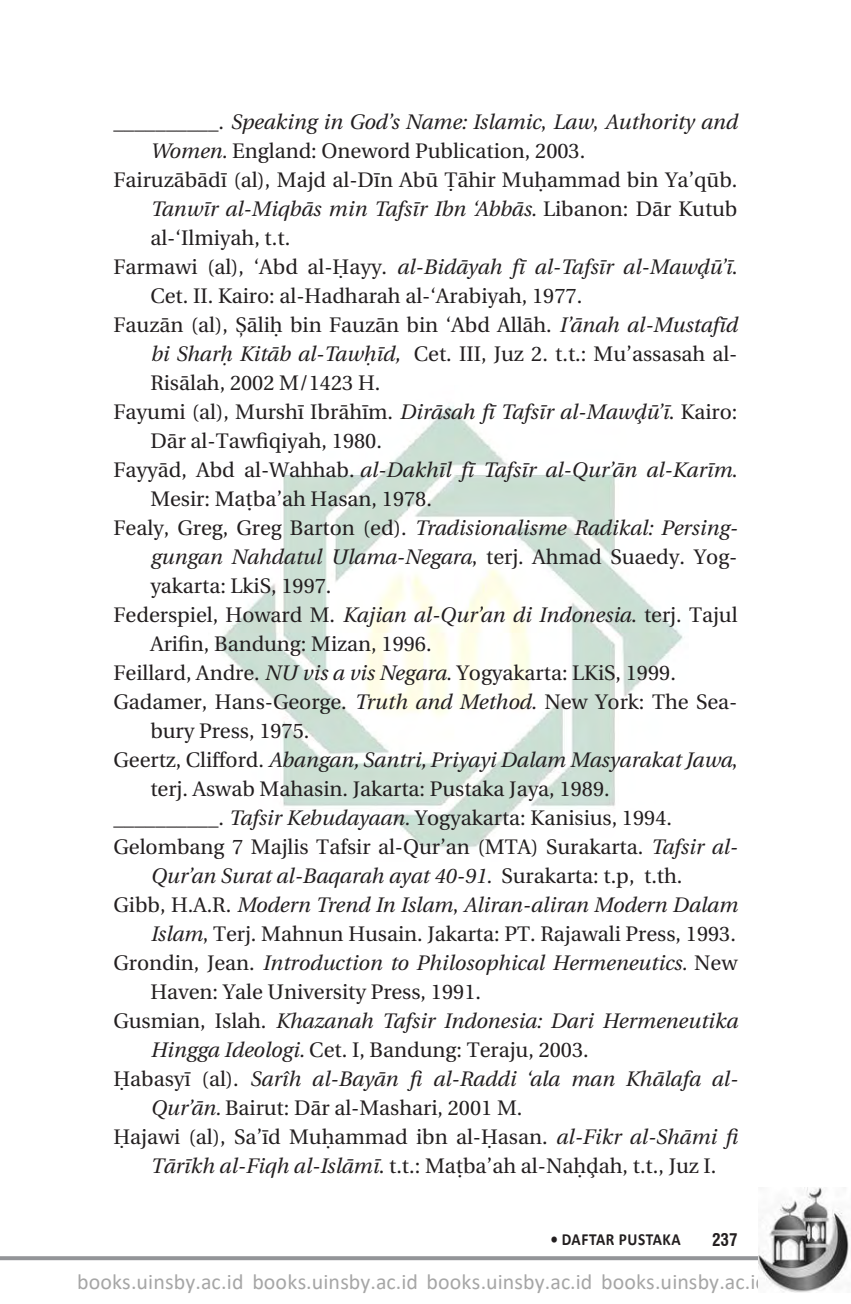
<style>
.page{position:relative;width:851px;height:1304px;background:#fff}
.page>*{position:absolute;margin:0;border:0;box-sizing:border-box;transform-origin:0 0}
.t1{font:22px "Calibri";letter-spacing:.005em;color:#a6a6a6}
.tab_1{font:21px/29px "Linguistics Pro";color:#231f20}
.tab_1-2{font:italic 21px/29px "Linguistics Pro";color:#231f20}
.t2{font:700 17px "Calibri";letter-spacing:.04em;color:#231f20;scale:.9 1}
.t3{font:700 condensed 17px "Swiss 721 BT";color:#231f20}
.s1{font-style:normal}
.s2{font-style:italic}
</style>
<div class="page">
<img style="left:216px;top:405px;width:467px;height:443px">
<img style="left:758px;top:1188px;width:91px;height:105px">
<svg style="left:0;top:1256px;width:758px;height:4px;background:#989a9d"></svg>
<p class="tab_1-2" style="left:150px;top:106px;width:588px;text-indent:-37px"><span class="s1">__________.</span> Speaking in God’s Name: Islamic<span class="s1">,</span> Law<span class="s1">,</span> Authority and<br>Women. <span class="s1">England: Oneword Publication, 2003.</span></p>
<p class="tab_1" style="left:150px;top:166px;width:588px;text-align:justify;text-indent:-37px">Fairuzābādī (al), Majd al-Dīn Abū Ṭāhir Muḥammad bin Ya’qūb.<br><span class="s2">Tanwīr al-Miqbās min Tafsīr Ibn ‘Abbās.</span> Libanon: Dār Kutub al-‘Ilmiyah, t.t.</p>
<p class="tab_1" style="left:150px;top:253px;width:588px;text-indent:-37px">Farmawi (al), ‘Abd al-Ḥayy. <span class="s2">al-Bidāyah fī al-Tafsīr al-Mawḑū’ī</span>.<br>Cet. II. Kairo: al-Hadharah al-‘Arabiyah, 1977.</p>
<p class="tab_1" style="left:150px;top:311px;width:588px;text-align:justify;text-indent:-37px">Fauzān (al), Șāliḥ bin Fauzān bin ‘Abd Allāh. <span class="s2">I’ānah al-Mustafīd bi Sharḥ Kitāb al-Tawḥīd,</span> Cet. III, Juz 2. t.t.: Mu’assasah al-Risālah, 2002 M/1423 H.</p>
<p class="tab_1" style="left:150px;top:398px;width:588px;text-indent:-37px">Fayumi (al), Murshī Ibrāhīm. <span class="s2">Dirāsah fī Tafsīr al-Mawḑū’ī</span>. Kairo:<br>Dār al-Tawfiqiyah, 1980.</p>
<p class="tab_1" style="left:150px;top:456px;width:588px;text-indent:-37px">Fayyād, Abd al-Wahhab. <span class="s2">al-Dakhīl fī Tafsīr al-Qur’ān al-Karīm</span>.<br>Mesir: Maṭba’ah Hasan, 1978.</p>
<p class="tab_1" style="left:150px;top:514px;width:585px;text-align:justify;text-indent:-37px">Fealy, Greg, Greg Barton (ed). <span class="s2">Tradisionalisme Radikal: Persing&shy;gungan Nahdatul Ulama-Negara</span>, terj. Ahmad Suaedy. Yog&shy;yakarta: LkiS, 1997.</p>
<p class="tab_1" style="left:150px;top:601px;width:588px;text-indent:-37px">Federspiel, Howard M. <span class="s2">Kajian al-Qur’an di Indonesia</span>. terj. Tajul<br>Arifin, Bandung: Mizan, 1996.</p>
<p class="tab_1" style="left:113px;top:659px;width:564px">Feillard, Andre. <span class="s2">NU vis a vis Negara.</span> Yogyakarta: LKiS, 1999.</p>
<p class="tab_1" style="left:150px;top:688px;width:585px;text-indent:-37px">Gadamer, Hans-George. <span class="s2">Truth and Method.</span> New York: The Sea&shy;bury Press, 1975.</p>
<p class="tab_1" style="left:150px;top:746px;width:588px;text-indent:-37px">Geertz, Clifford. <span class="s2">Abangan, Santri, Priyayi Dalam Masyarakat Jawa</span>, terj. Aswab Mahasin. Jakarta: Pustaka Jaya, 1989.</p>
<p class="tab_1" style="left:113px;top:804px;width:560px">__________. <span class="s2">Tafsir Kebudayaan.</span> Yogyakarta: Kanisius, 1994.</p>
<p class="tab_1" style="left:150px;top:833px;width:588px;text-indent:-37px">Gelombang 7 Majlis Tafsir al-Qur’an (MTA) Surakarta. <span class="s2">Tafsir al-<br>Qur’an Surat al-Baqarah ayat 40-91.</span> Surakarta: t.p, t.th.</p>
<p class="tab_1" style="left:113px;top:891px;width:625px;text-align:right">Gibb, H.A.R. <span class="s2">Modern Trend In Islam</span>, <span class="s2">Aliran-aliran Modern Dalam<br>Islam</span>, Terj. Mahnun Husain. Jakarta: PT. Rajawali Press, 1993.</p>
<p class="tab_1" style="left:150px;top:949px;width:588px;text-indent:-37px">Grondin, Jean. <span class="s2">Introduction to Philosophical Hermeneutics.</span> New<br>Haven: Yale University Press, 1991.</p>
<p class="tab_1-2" style="left:150px;top:1005px;width:588px;text-indent:-37px"><span class="s1">Gusmian, Islah.</span> Khazanah Tafsir Indonesia: Dari Hermeneutika<br>Hingga Ideologi. <span class="s1">Cet. I, Bandung: Teraju, 2003.</span></p>
<p class="tab_1-2" style="left:150px;top:1063px;width:588px;text-indent:-37px"><span class="s1">Ḥabasyī (al).</span> Sarîh al-Bayān fi al-Raddi ‘ala man Khālafa al-<br>Qur’ān. <span class="s1">Bairut: Dār al-Mashari, 2001 M.</span></p>
<p class="tab_1" style="left:150px;top:1123px;width:590px;text-indent:-37px">Ḥajawi (al), Sa’īd Muḥammad ibn al-Ḥasan. <span class="s2">al-Fikr al-Shāmi fi<br>Tārīkh al-Fiqh al-Islāmī</span>. t.t.: Maṭba’ah al-Naḥḑah, t.t., Juz I.</p>
<p class="t2" style="left:550px;top:1229px;width:146px">• DAFTAR PUSTAKA</p>
<p class="t3" style="left:712px;top:1230px;width:27px">237</p>
<p class="t1" style="left:77px;top:1273px;width:691px">books.uinsby.ac.id books.uinsby.ac.id books.uinsby.ac.id books.uinsby.ac.id</p>
</div>
